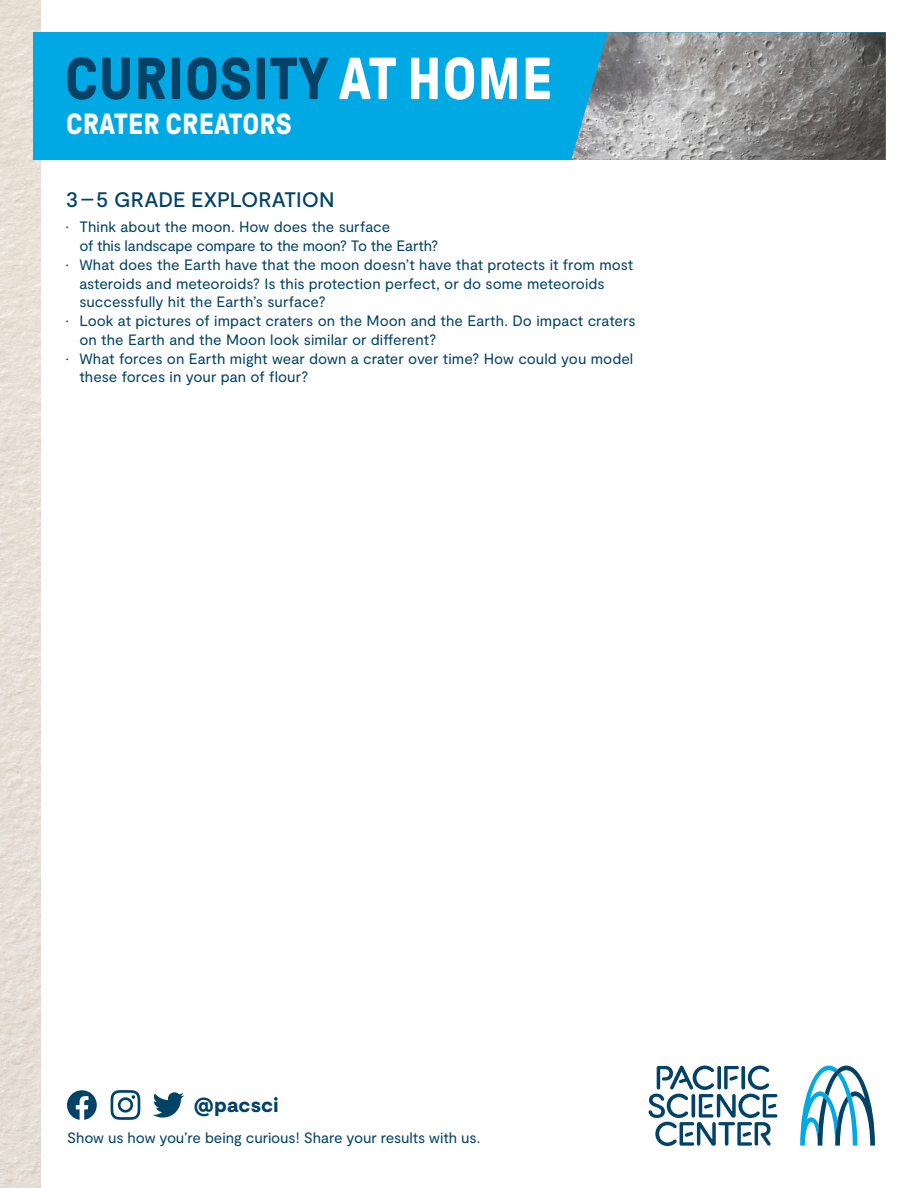
<style>
.page{position:relative;width:918px;height:1188px;background:#fff}
.page>*{position:absolute;margin:0;border:0;box-sizing:border-box;transform-origin:0 0}
.t1{font:700 59.1px "GT Pressura";letter-spacing:.01em;color:#024266}
.t2{font:700 29.1px "GT Pressura";letter-spacing:.01em;color:#fff}
.Heading1{font:500 21px "Moderat";color:#024266}
.t3{font:900 20.4px "Moderat";letter-spacing:.01em;color:#024266}
.t4{font:15px/18.8px "Moderat";color:#024266}
.s1{color:#fff}
</style>
<div class="page">
<img style="left:0;top:0;width:40px;height:1188px">
<div style="left:33px;top:32px;width:853px;height:128px;background:#00a8e4"></div>
<img style="left:571px;top:32px;width:315px;height:128px">
<svg style="left:800px;top:1066px;width:75px;height:80px"></svg>
<svg style="left:648px;top:1065px;width:129px;height:81px"></svg>
<svg style="left:153px;top:1092px;width:31px;height:26px"></svg>
<svg style="left:111px;top:1090px;width:29px;height:30px"></svg>
<svg style="left:67px;top:1090px;width:30px;height:30px"></svg>
<h1 class="t1" style="left:65px;top:47px;width:489px">CURIOSITY <span class="s1">AT HOME</span></h1>
<h2 class="t2" style="left:66px;top:108px;width:227px">CRATER CREATORS</h2>
<p class="Heading1" style="left:66px;top:187px;width:270px">3–5 GRADE EXPLORATION</p>
<p class="t4" style="left:79px;top:218px;width:361px;text-indent:-14px">• Think about the moon. How does the surface<br>of this landscape compare to the moon? To the Earth?</p>
<p class="t4" style="left:79px;top:256px;width:555px;text-indent:-14px">• What does the Earth have that the moon doesn’t have that protects it from most asteroids and meteoroids? Is this protection perfect, or do some meteoroids successfully hit the Earth’s surface?</p>
<p class="t4" style="left:79px;top:312px;width:558px;text-indent:-14px">• Look at pictures of impact craters on the Moon and the Earth. Do impact craters on the Earth and the Moon look similar or different?</p>
<p class="t4" style="left:79px;top:349px;width:556px;text-indent:-14px">• What forces on Earth might wear down a crater over time? How could you model these forces in your pan of flour?</p>
<h3 class="t3" style="left:194px;top:1093px;width:86px">@pacsci</h3>
<p class="t4" style="left:67px;top:1129px;width:415px">Show us how you’re being curious! Share your results with us.</p>
</div>
